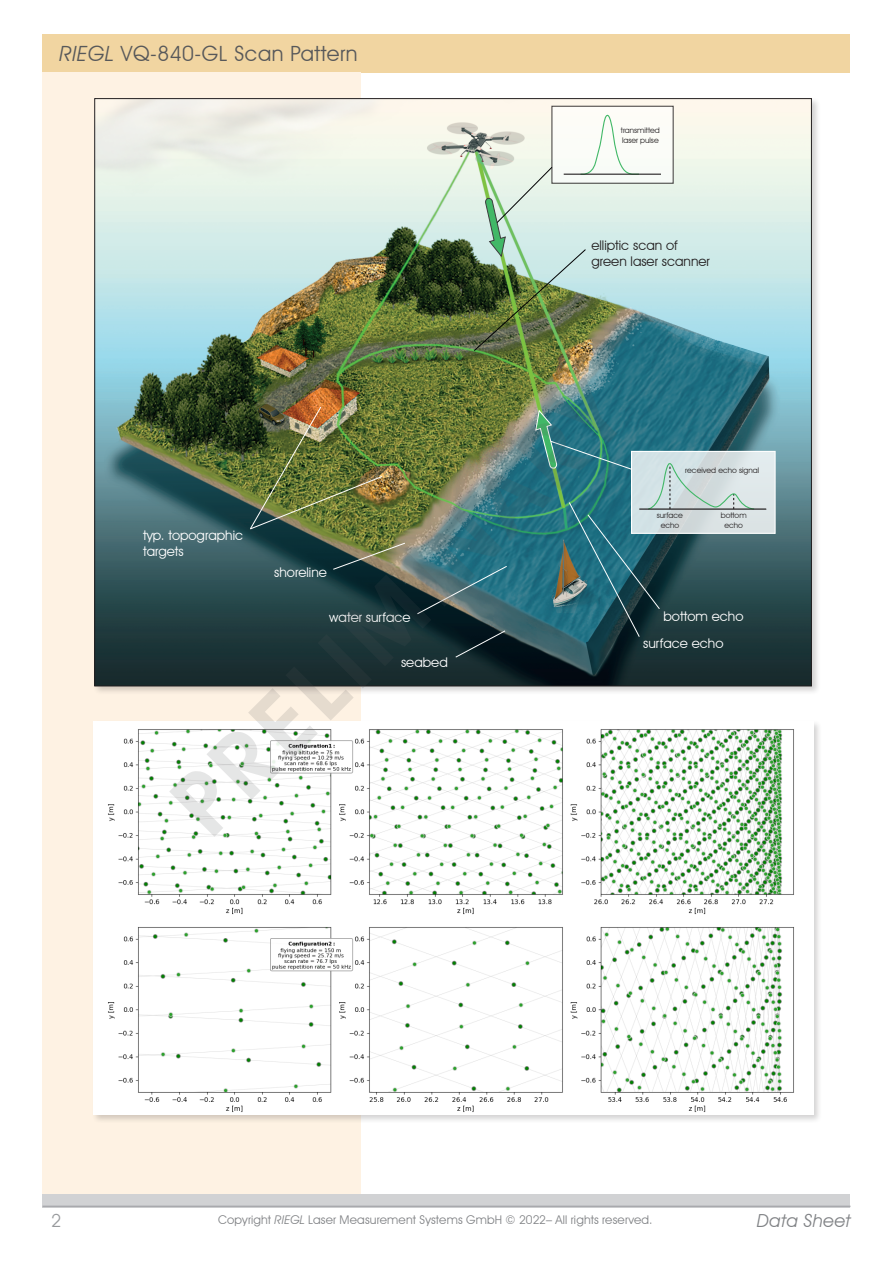
<style>
.page{position:relative;width:893px;height:1263px;background:#fff}
.page>*{position:absolute;margin:0;border:0;box-sizing:border-box;transform-origin:0 0}
.t1{font:21px "Avant Garde IT Cby BT";letter-spacing:.025em;color:#57585a}
.t2{font:italic 18px "Avant Garde IT Cby BT";letter-spacing:.02em;color:#808285}
.t3{font:18px "Avant Garde IT Cby BT";color:#97999c}
.t4{font:13.35px/16px "Avant Garde IT Cby BT";color:#fff}
.t5{font:13.35px/16px "Avant Garde IT Cby BT";color:#231f20}
.t6{font:12px "Avant Garde IT Cby BT";letter-spacing:.015em;color:#808285}
.t7{font:7.8px/9.3px "Avant Garde IT Cby BT";color:#231f20;text-align:center}
.s1{font-style:italic}
</style>
<div class="page">
<div style="left:43px;top:34px;width:807px;height:38px;background:#f1d5a1"></div>
<div style="left:43px;top:1194px;width:807px;height:13px;background:#d1d2d4"></div>
<hr style="left:43px;top:1205px;width:807px;height:2px;background:#a8a9ad">
<div style="left:43px;top:72px;width:318px;height:1122px;background:#fef2e3"></div>
<div style="left:92px;top:96px;width:729px;height:599px;background:#231f20;opacity:.2"></div>
<img style="left:96px;top:100px;width:714px;height:584px">
<div style="left:631px;top:451px;width:144px;height:82px;background:#dfe8e9"></div>
<div style="left:631px;top:451px;width:145px;height:83px;border:1px solid #fff"></div>
<div style="left:552px;top:106px;width:121px;height:77px;background:#fcfcf7"></div>
<svg style="left:416px;top:565px;width:92px;height:50px"></svg>
<svg style="left:455px;top:630px;width:51px;height:28px"></svg>
<svg style="left:332px;top:542px;width:74px;height:28px"></svg>
<img style="left:249px;top:406px;width:134px;height:124px">
<hr style="left:564px;top:174px;width:97px;height:1px;background:#231f20">
<hr style="left:639px;top:508px;width:127px;height:2px;background:#231f20">
<img style="left:473px;top:125px;width:167px;height:227px">
<svg style="left:535px;top:409px;width:220px;height:229px"></svg>
<img style="left:96px;top:100px;width:516px;height:184px">
<div style="left:92px;top:720px;width:730px;height:404px;background:#231f20;opacity:.2"></div>
<img style="left:94px;top:722px;width:719px;height:393px">
<h1 class="t1" style="left:60px;top:41px;width:300px"><span class="s1">RIEGL</span> VQ-840-GL Scan Pattern</h1>
<p class="t4" style="left:143px;top:527px;width:102px">typ. topographic targets</p>
<p class="t4" style="left:274px;top:564px;width:54px">shoreline</p>
<p class="t4" style="left:329px;top:609px;width:83px">water surface</p>
<p class="t4" style="left:401px;top:654px;width:48px">seabed</p>
<p class="t7" style="left:621px;top:126px;width:40px;text-align:left">transmitted laser pulse</p>
<p class="t5" style="left:591px;top:237px;width:120px">elliptic scan of green laser scanner</p>
<p class="t7" style="left:685px;top:466px;width:75px">received echo signal</p>
<p class="t7" style="left:657px;top:511px;width:28px">surface echo</p>
<p class="t7" style="left:721px;top:511px;width:27px">bottom echo</p>
<p class="t4" style="left:643px;top:603px;width:102px;line-height:26.5px;text-indent:20px">bottom echo surface echo</p>
<h2 class="t3" style="left:51px;top:1210px;width:12px">2</h2>
<p class="t6" style="left:218px;top:1212px;width:436px">Copyright <span class="s1">RIEGL</span> Laser Measurement Systems GmbH © 2022– All rights reserved.</p>
<h2 class="t2" style="left:757px;top:1210px;width:95px">Data Sheet</h2>
</div>
